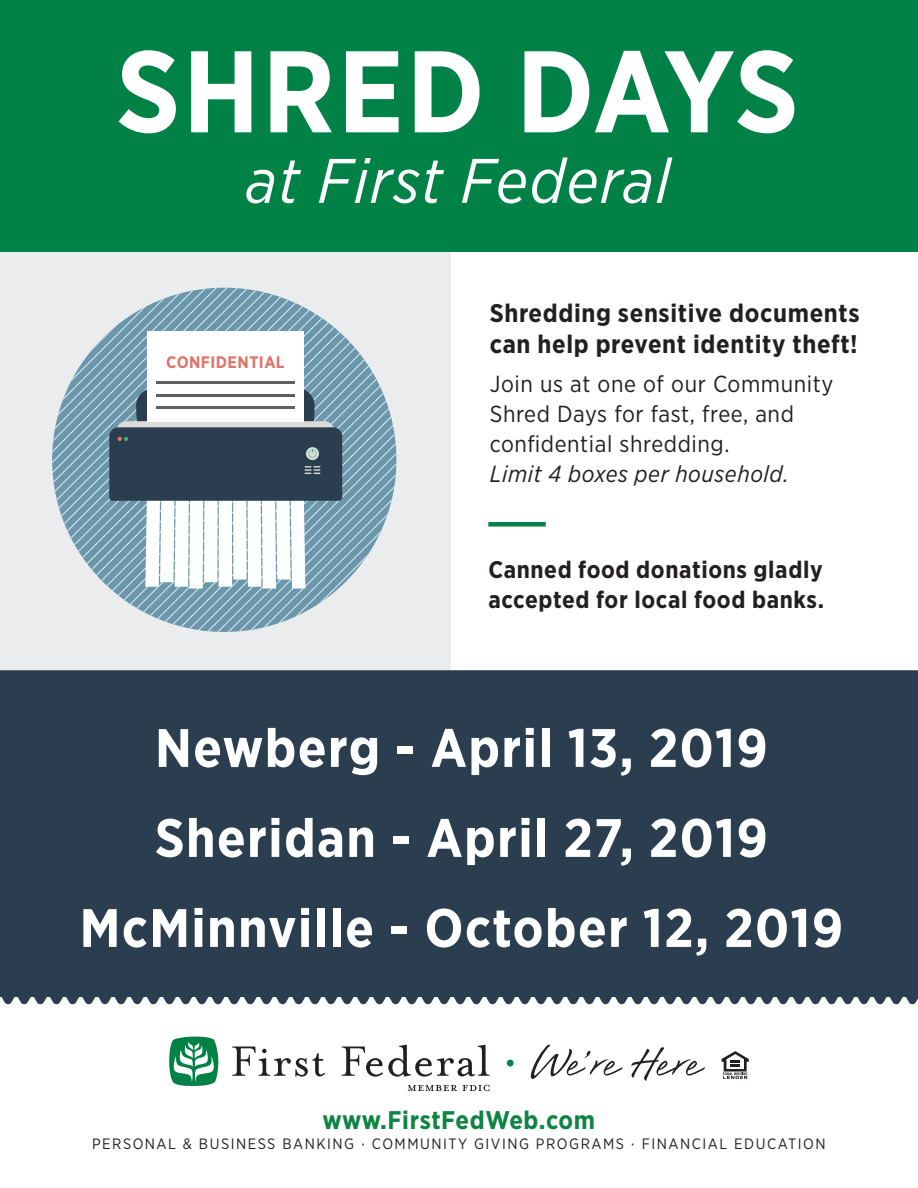
<style>
.page{position:relative;width:918px;height:1188px;background:#fff}
.page>*{position:absolute;margin:0;border:0;box-sizing:border-box;transform-origin:0 0}
.t1{font:700 115.8px "Gotham Narrow";letter-spacing:.025em;color:#fff}
.t2{font:italic 62.85px "Gotham Narrow";letter-spacing:.025em;color:#fff}
.t3{font:700 54px/90px "Gotham Narrow";letter-spacing:.025em;color:#fff;text-align:center}
.t4{font:700 25.5px/30.6px "Gotham Narrow";letter-spacing:.025em;color:#231f20}
.t5{font:700 25.5px "Gotham Narrow";letter-spacing:.025em;color:#0c8542}
.t6{font:700 24px/30px "Gotham Narrow";letter-spacing:.025em;color:#231f20}
.t7{font:23.25px/30px "Gotham Narrow";letter-spacing:.025em;color:#231f20}
.t8{font:italic 23.25px "Gotham Narrow";letter-spacing:.025em;color:#231f20}
.t9{font:700 16.65px "Gotham Narrow";letter-spacing:.025em;color:#de736a}
.t10{font:15px "Gotham Narrow";letter-spacing:.1em;color:#231f20}
</style>
<div class="page">
<div style="left:0;top:670px;width:918px;height:335px;background:#2b3e50"></div>
<div style="left:0;top:251px;width:451px;height:419px;background:#eaeced"></div>
<div style="left:0;top:0;width:918px;height:251px;background:#008247"></div>
<svg style="left:52px;top:288px;width:344px;height:344px"></svg>
<div style="left:147px;top:331px;width:157px;height:90px;background:#fff"></div>
<hr style="left:156px;top:406px;width:139px;height:3px;background:#5e5f5e">
<hr style="left:156px;top:394px;width:138px;height:2px;background:#5e5f5e">
<hr style="left:156px;top:382px;width:138px;height:2px;background:#5e5f5e">
<div style="left:507px;top:1060px;width:7px;height:6px;background:#008247;border-radius:50%"></div>
<svg style="left:531px;top:1045px;width:92px;height:34px"></svg>
<svg style="left:631px;top:1047px;width:74px;height:34px"></svg>
<svg style="left:169px;top:1036px;width:50px;height:51px"></svg>
<svg style="left:232px;top:1047px;width:93px;height:30px"></svg>
<svg style="left:342px;top:1045px;width:148px;height:32px"></svg>
<svg style="left:408px;top:1085px;width:82px;height:6px"></svg>
<svg style="left:722px;top:1051px;width:27px;height:28px"></svg>
<div style="left:488px;top:522px;width:58px;height:5px;background:#008247"></div>
<h1 class="t1" style="left:116px;top:17px;width:684px">SHRED DAYS</h1>
<h2 class="t2" style="left:246px;top:142px;width:426px">at First Federal</h2>
<p class="t9" style="left:166px;top:351px;width:120px">CONFIDENTIAL</p>
<p class="t4" style="left:490px;top:298px;width:371px">Shredding sensitive documents can help prevent identity theft!</p>
<p class="t7" style="left:490px;top:368px;width:345px">Join us at one of our Community<br>Shred Days for fast, free, and confidential shredding.</p>
<p class="t8" style="left:490px;top:459px;width:300px">Limit 4 boxes per household.</p>
<p class="t6" style="left:488px;top:555px;width:337px">Canned food donations gladly accepted for local food banks.</p>
<h3 class="t3" style="left:80px;top:702px;width:765px">Newberg - April 13, 2019<br>Sheridan - April 27, 2019<br>McMinnville - October 12, 2019</h3>
<p class="t5" style="left:322px;top:1104px;width:274px">www.FirstFedWeb.com</p>
<p class="t10" style="left:92px;top:1135px;width:735px">PERSONAL &amp; BUSINESS BANKING · COMMUNITY GIVING PROGRAMS · FINANCIAL EDUCATION</p>
</div>
